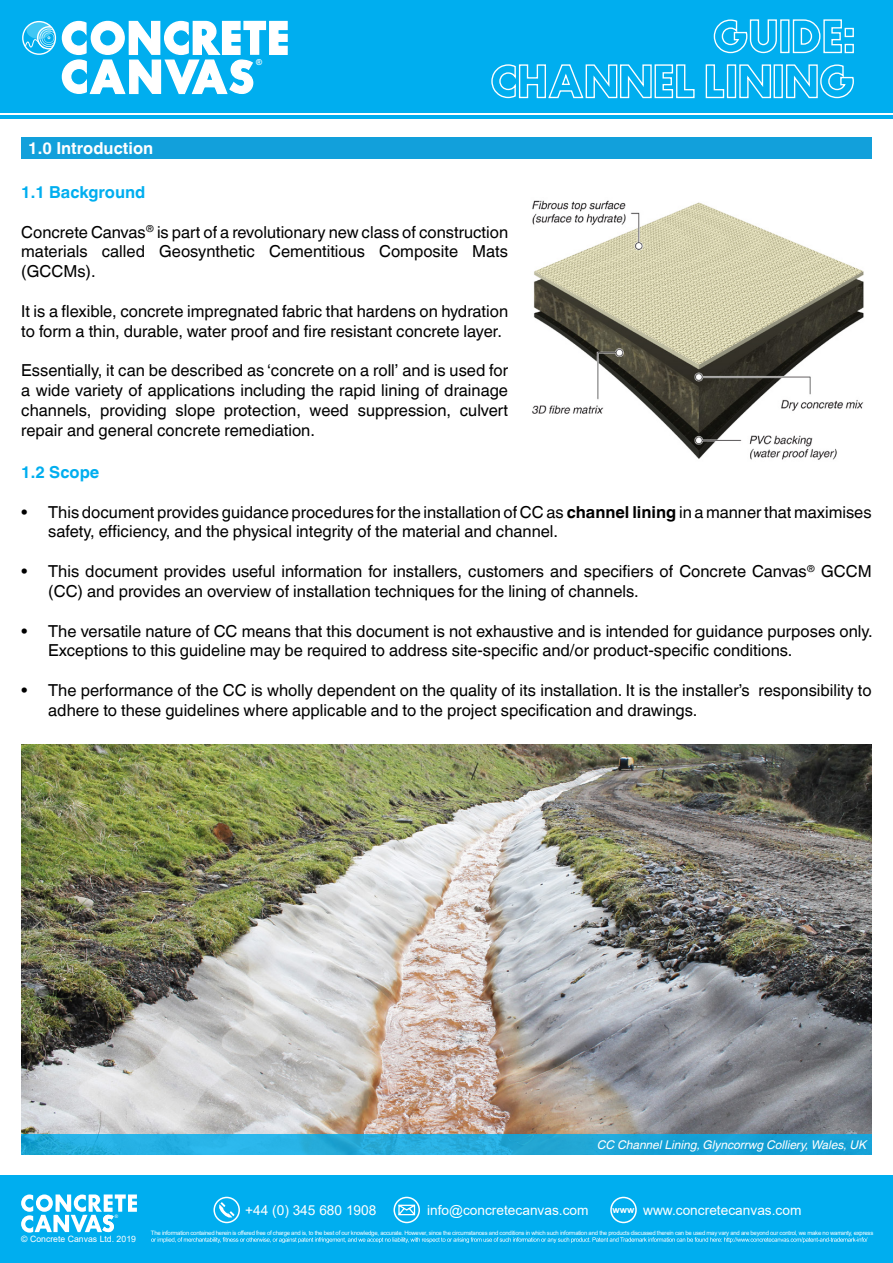
<style>
.page{position:relative;width:893px;height:1263px;background:#fff}
.page>*{position:absolute;margin:0;border:0;box-sizing:border-box;transform-origin:0 0}
.t1{font:16.5px/19.8px "Helvetica World";color:#000}
.t2{font:700 16.5px "Helvetica World";color:#00aeef}
.t3{font:700 16.5px "Helvetica World";color:#fff}
.t4{font:13.65px "Arial";color:#fff}
.t5{font:italic 12px "Helvetica World";color:#fff}
.t6{font:8.7px "Arial";color:#fff}
.t7{font:700 8.1px "Arial";color:#fff}
.t8{font:6px "Arial";letter-spacing:-.04em;color:#fff}
.t9{font:4.65px "Arial";color:#fff}
.s1{font-weight:700}
.s2{font-weight:700;font-size:9.3px}
</style>
<div class="page">
<div style="left:0;top:1176px;width:893px;height:87px;background:#00aeef"></div>
<svg style="left:151px;top:1237px;width:716px;height:6px"></svg>
<div style="left:213px;top:1197px;width:27px;height:26px;border:2px solid #fff;border-radius:50%"></div>
<svg style="left:217px;top:1202px;width:17px;height:18px"></svg>
<div style="left:610px;top:1197px;width:27px;height:26px;border:2px solid #fff;border-radius:50%"></div>
<div style="left:393px;top:1197px;width:27px;height:26px;border:2px solid #fff;border-radius:50%"></div>
<svg style="left:397px;top:1203px;width:19px;height:13px"></svg>
<svg style="left:21px;top:1194px;width:116px;height:38px"></svg>
<div style="left:0;top:0;width:893px;height:119px;background:#00aeef"></div>
<hr style="left:0;top:114px;width:893px;height:1px;background:#fff">
<svg style="left:61px;top:20px;width:227px;height:75px"></svg>
<svg style="left:23px;top:22px;width:32px;height:32px"></svg>
<svg style="left:27px;top:22px;width:24px;height:17px"></svg>
<div style="left:22px;top:21px;width:34px;height:34px;border:1px solid #fff;border-radius:50%"></div>
<svg style="left:24px;top:26px;width:31px;height:24px"></svg>
<div style="left:21px;top:137px;width:851px;height:22px;background:#12a0db"></div>
<img style="left:532px;top:200px;width:332px;height:260px">
<img style="left:21px;top:745px;width:851px;height:389px">
<svg style="left:713px;top:19px;width:64px;height:35px"></svg>
<div style="left:780px;top:19px;width:9px;height:34px;border:1px solid #fff"></div>
<svg style="left:792px;top:19px;width:62px;height:35px"></svg>
<svg style="left:491px;top:64px;width:204px;height:35px"></svg>
<svg style="left:705px;top:64px;width:20px;height:35px"></svg>
<div style="left:727px;top:64px;width:9px;height:34px;border:1px solid #fff"></div>
<svg style="left:739px;top:64px;width:33px;height:35px"></svg>
<div style="left:774px;top:64px;width:9px;height:34px;border:1px solid #fff"></div>
<svg style="left:786px;top:64px;width:68px;height:35px"></svg>
<svg style="left:21px;top:1134px;width:851px;height:20px;background:#20a9db"></svg>
<p class="t3" style="left:28px;top:138px;width:126px">1.0 Introduction</p>
<p class="t7" style="left:256px;top:57px;width:7px">®</p>
<p class="t2" style="left:21px;top:183px;width:126px">1.1 Background</p>
<p class="t1" style="left:21px;top:222px;width:488px;text-align:justify">Concrete Canvas<sup>®</sup> is part of a revolutionary new class of construction materials called Geosynthetic Cementitious Composite Mats (GCCMs).</p>
<p class="t1" style="left:21px;top:301px;width:488px">It is a flexible, concrete impregnated fabric that hardens on hydration to form a thin, durable, water proof and fire resistant concrete layer.</p>
<p class="t1" style="left:21px;top:361px;width:488px;text-align:justify">Essentially, it can be described as ‘concrete on a roll’ and is used for a wide variety of applications including the rapid lining of drainage channels, providing slope protection, weed suppression, culvert repair and general concrete remediation.</p>
<p class="t2" style="left:21px;top:463px;width:80px">1.2 Scope</p>
<p class="t1" style="left:48px;top:502px;width:825px;text-indent:-27px">• This document provides guidance procedures for the installation of CC as <span class="s1">channel lining</span> in a manner that maximises safety, efficiency, and the physical integrity of the material and channel.</p>
<p class="t1" style="left:48px;top:561px;width:825px;text-indent:-27px">• This document provides useful information for installers, customers and specifiers of Concrete Canvas<sup>®</sup> GCCM (CC) and provides an overview of installation techniques for the lining of channels.</p>
<p class="t1" style="left:48px;top:621px;width:826px;text-indent:-27px">• The versatile nature of CC means that this document is not exhaustive and is intended for guidance purposes only.<br>Exceptions to this guideline may be required to address site-specific and/or product-specific conditions.</p>
<p class="t1" style="left:48px;top:680px;width:825px;text-indent:-27px">• The performance of the CC is wholly dependent on the quality of its installation. It is the installer’s responsibility to adhere to these guidelines where applicable and to the project specification and drawings.</p>
<p class="t5" style="left:597px;top:1138px;width:271px">CC Channel Lining, Glyncorrwg Colliery, Wales, UK</p>
<p class="t9" style="left:115px;top:1213px;width:5px">®</p>
<p class="t4" style="left:245px;top:1201px;width:133px">+44 (0) 345 680 1908</p>
<p class="t4" style="left:427px;top:1201px;width:163px">info@concretecanvas.com</p>
<p class="t4" style="left:613px;top:1201px;width:190px"><span class="s2">www</span> www.concretecanvas.com</p>
<p class="t6" style="left:21px;top:1232px;width:116px">© Concrete Canvas Ltd. 2019</p>
<p class="t8" style="left:151px;top:1228px;width:724px">The information contained herein is offered free of charge and is, to the best of our knowledge, accurate. However, since the circumstances and conditions in which such information and the products discussed therein can be used may vary and are beyond our control, we make no warranty, express</p>
</div>
